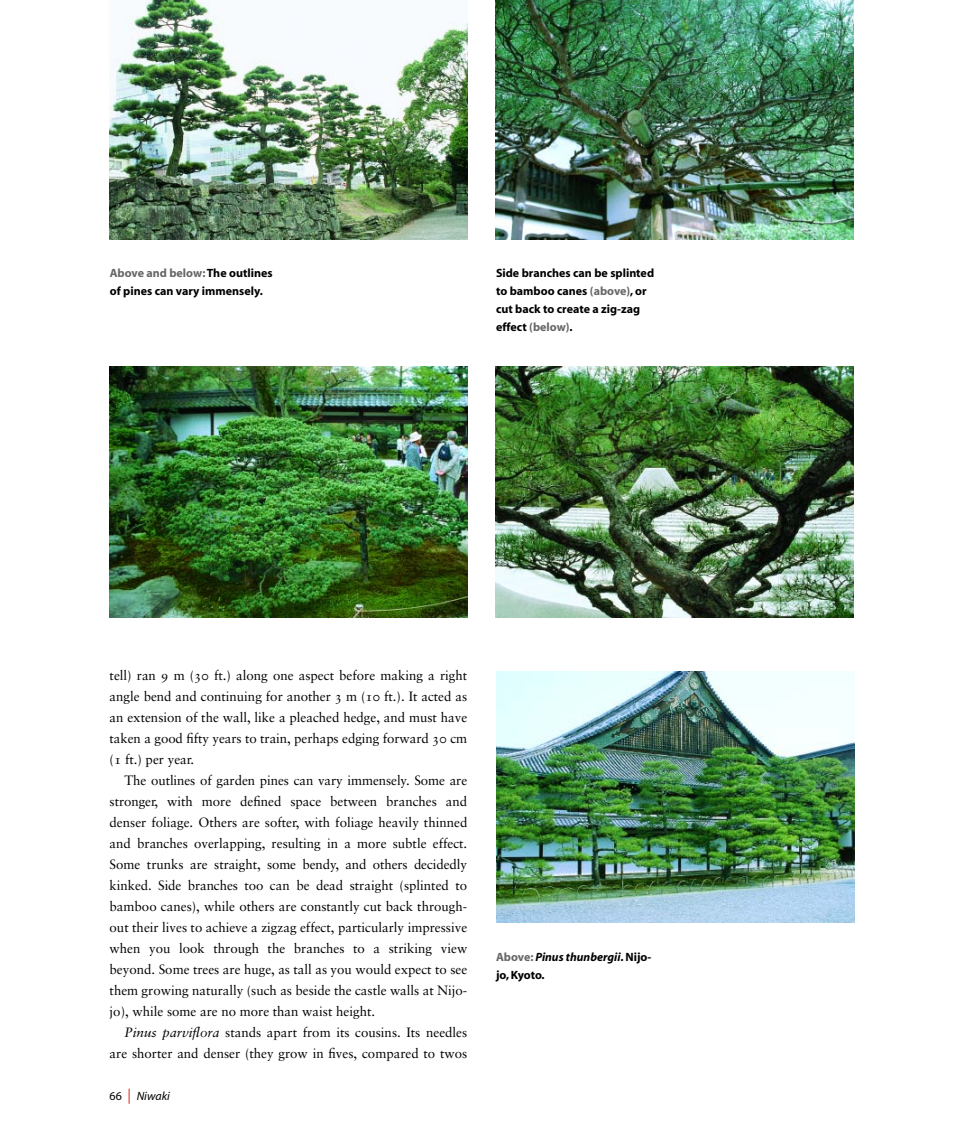
<style>
.page{position:relative;width:973px;height:1148px;background:#fff}
.page>*{position:absolute;margin:0;border:0;box-sizing:border-box;transform-origin:0 0}
.t1{font:13.5px "Sabon";color:#000}
.t2{font:700 12px/18px "Myriad";color:#000}
.t3{font:italic 700 12px/18px "Myriad";color:#000}
.t4{font:italic 12px "Myriad";color:#000}
.s1{color:#666}
.s2{font-family:"Sabon Roman SC"}
.s3{font-style:italic}
.s4{font-style:normal}
.s5{font-style:normal;font-size:15px;color:#e12a20}
.s6{font-style:normal;color:#666}
</style>
<div class="page">
<img style="left:109px;top:0;width:746px;height:923px">
<p class="t2" style="left:110px;top:265px;width:164px"><span class="s1">Above and below:</span>The outlines of pines can vary immensely.</p>
<p class="t2" style="left:496px;top:265px;width:160px">Side branches can be splinted to bamboo canes <span class="s1">(above)</span>, or cut back to create a zig-zag effect <span class="s1">(below)</span>.</p>
<p class="t1" style="left:110px;top:669px;width:359px">tell) ran <span class="s2">9</span> m (<span class="s2">30</span> ft.) along one aspect before making a right</p>
<p class="t1" style="left:110px;top:690px;width:359px">angle bend and continuing for another <span class="s2">3</span> m (<span class="s2">10</span> ft.). It acted as</p>
<p class="t1" style="left:110px;top:711px;width:359px">an extension of the wall, like a pleached hedge, and must have</p>
<p class="t1" style="left:110px;top:732px;width:359px">taken a good fifty years to train, perhaps edging forward <span class="s2">30</span> cm</p>
<p class="t1" style="left:110px;top:753px;width:86px">(<span class="s2">1</span> ft.) per year.</p>
<p class="t1" style="left:124px;top:774px;width:344px">The outlines of garden pines can vary immensely. Some are</p>
<p class="t1" style="left:110px;top:795px;width:359px">stronger, with more defined space between branches and</p>
<p class="t1" style="left:110px;top:816px;width:359px">denser foliage. Others are softer, with foliage heavily thinned</p>
<p class="t1" style="left:110px;top:837px;width:359px">and branches overlapping, resulting in a more subtle effect.</p>
<p class="t1" style="left:110px;top:858px;width:359px">Some trunks are straight, some bendy, and others decidedly</p>
<p class="t1" style="left:110px;top:879px;width:359px">kinked. Side branches too can be dead straight (splinted to</p>
<p class="t1" style="left:110px;top:900px;width:359px">bamboo canes), while others are constantly cut back through-</p>
<p class="t1" style="left:110px;top:921px;width:359px">out their lives to achieve a zigzag effect, particularly impressive</p>
<p class="t1" style="left:110px;top:942px;width:359px">when you look through the branches to a striking view</p>
<p class="t1" style="left:110px;top:963px;width:359px">beyond. Some trees are huge, as tall as you would expect to see</p>
<p class="t1" style="left:110px;top:984px;width:359px">them growing naturally (such as beside the castle walls at Nijo-</p>
<p class="t1" style="left:110px;top:1005px;width:267px">jo), while some are no more than waist height.</p>
<p class="t1" style="left:124px;top:1026px;width:344px"><span class="s3">Pinus parviflora</span> stands apart from its cousins. Its needles</p>
<p class="t1" style="left:110px;top:1047px;width:359px">are shorter and denser (they grow in fives, compared to twos</p>
<p class="t4" style="left:110px;top:1091px;width:62px"><span class="s4">66</span> <span class="s5">|</span> Niwaki</p>
<p class="t3" style="left:496px;top:949px;width:157px"><span class="s6">Above:</span> Pinus thunbergii<span class="s4">.Nijo&shy;jo, Kyoto.</span></p>
</div>
